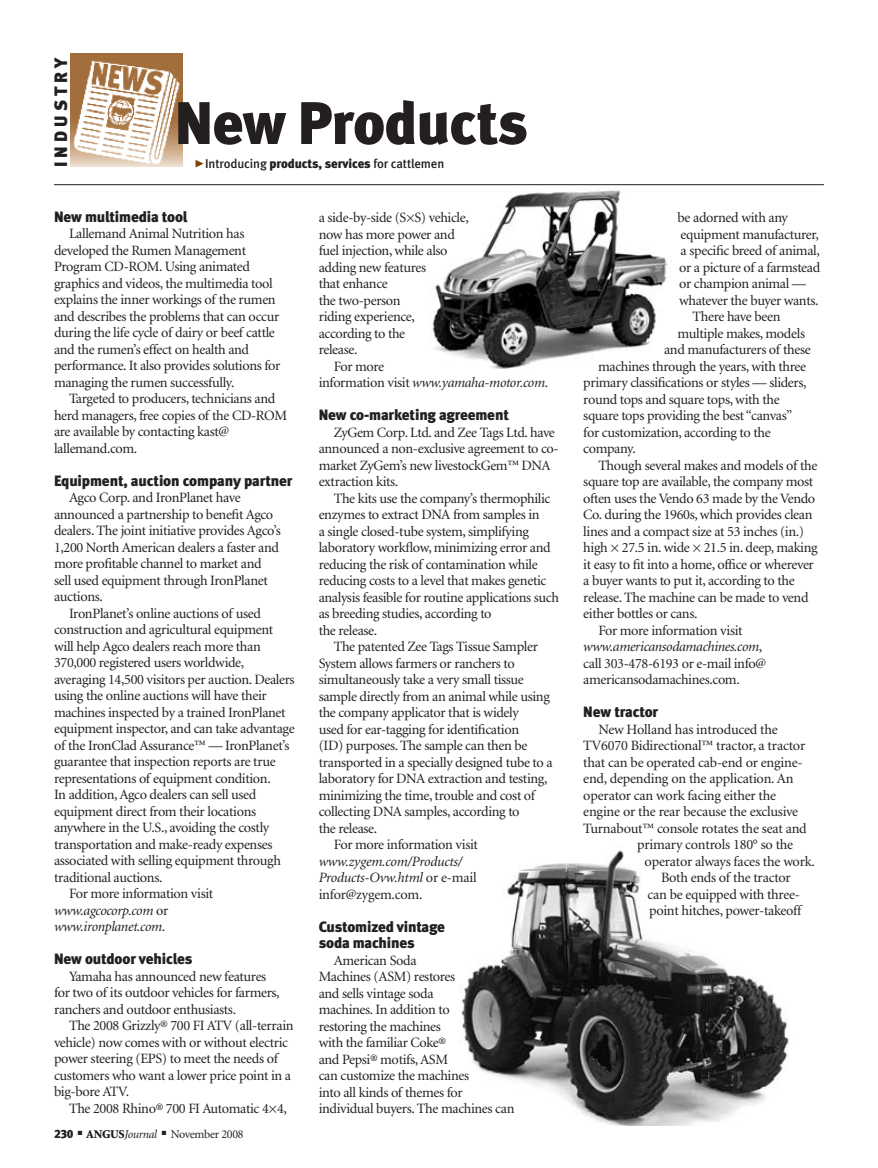
<style>
.page{position:relative;width:878px;height:1168px;background:#fff}
.page>*{position:absolute;margin:0;border:0;box-sizing:border-box;transform-origin:0 0}
.t1{font:60px "Meta Black LF";letter-spacing:-.015em;color:#231f20}
.t2{font:18px "Meta Black LF";letter-spacing:.23em;color:#231f20}
.subhead{font:15px/16.5px "Meta Black LF";letter-spacing:-.01em;color:#231f20}
.body_text{font:14.25px/16.5px "Minion";letter-spacing:-.025em;color:#231f20}
.body_text-2{font:italic 14.25px/16.5px "Minion";letter-spacing:-.025em;color:#231f20}
.t3{font:12.75px "Meta Medium LF";letter-spacing:-.01em;color:#231f20}
.t4{font:12px "Minion";letter-spacing:-.025em;color:#231f20}
.s1{font-family:"Meta Black Caps Expert";font-size:21px;color:#7c4400}
.s2{font-family:"Meta Black LF"}
.s3{font-style:normal}
.s4{font-weight:900}
.s5{font-style:italic}
</style>
<div class="page">
<img style="left:461px;top:850px;width:328px;height:275px">
<img style="left:432px;top:190px;width:236px;height:179px">
<img style="left:71px;top:54px;width:111px;height:113px">
<hr style="left:54px;top:184px;width:770px;height:1px;background:#231f20">
<p class="t2" style="left:50px;top:167px;width:112px;rotate:-90deg">In dustry</p>
<p class="t1" style="left:175px;top:87px;width:355px">New Products</p>
<p class="t3" style="left:194px;top:156px;width:252px"><span class="s1">@</span>Introducing <span class="s2">products, services</span> for cattlemen</p>
<p class="subhead" style="left:54px;top:208px;width:135px">New multimedia tool</p>
<p class="body_text" style="left:54px;top:226px;width:228px;text-indent:15px">Lallemand Animal Nutrition has developed the Rumen Management Program CD-ROM. Using animated graphics and videos, the multimedia tool explains the inner workings of the rumen and describes the problems that can occur during the life cycle of dairy or beef cattle and the rumen’s effect on health and performance. It also provides solutions for managing the rumen successfully.</p>
<p class="body_text" style="left:54px;top:391px;width:234px;text-indent:15px">Targeted to producers, technicians and herd managers, free copies of the CD-ROM are available by contacting kast@ lallemand.com.</p>
<p class="subhead" style="left:54px;top:472px;width:240px">Equipment, auction company partner</p>
<p class="body_text" style="left:54px;top:490px;width:228px;text-indent:15px">Agco Corp. and IronPlanet have announced a partnership to benefit Agco dealers. The joint initiative provides Agco’s 1,200 North American dealers a faster and more profitable channel to market and sell used equipment through IronPlanet auctions.</p>
<p class="body_text" style="left:54px;top:606px;width:242px;text-indent:15px">IronPlanet’s online auctions of used construction and agricultural equipment will help Agco dealers reach more than 370,000 registered users worldwide, averaging 14,500 visitors per auction. Dealers using the online auctions will have their machines inspected by a trained IronPlanet equipment inspector, and can take advantage of the IronClad Assurance™ — IronPlanet’s guarantee that inspection reports are true representations of equipment condition.<br>In addition, Agco dealers can sell used equipment direct from their locations anywhere in the U.S., avoiding the costly transportation and make-ready expenses associated with selling equipment through traditional auctions.</p>
<p class="body_text-2" style="left:54px;top:886px;width:161px;text-indent:15px"><span class="s3">For more information visit </span>www.agcocorp.com <span class="s3">or </span>www.ironplanet.com<span class="s3">.</span></p>
<p class="subhead" style="left:54px;top:951px;width:140px">New outdoor vehicles</p>
<p class="body_text" style="left:54px;top:969px;width:227px;text-indent:15px">Yamaha has announced new features for two of its outdoor vehicles for farmers, ranchers and outdoor enthusiasts.</p>
<p class="body_text" style="left:54px;top:1018px;width:241px;text-indent:15px">The 2008 Grizzly® 700 FI ATV (all-terrain vehicle) now comes with or without electric power steering (EPS) to meet the needs of customers who want a lower price point in a big-bore ATV.</p>
<p class="body_text" style="left:69px;top:1101px;width:219px">The 2008 Rhino® 700 FI Automatic 4×4,</p>
<p class="t4" style="left:54px;top:1128px;width:191px"><span class="s2">230</span> ■ <span class="s4">ANGUS</span><span class="s5">Journal</span> ■ November 2008</p>
<p class="body_text" style="left:318px;top:210px;width:152px">a side-by-side (S×S) vehicle, now has more power and fuel injection, while also adding new features<br>that enhance<br>the two-person<br>riding experience, according to the<br>release.</p>
<p class="body_text" style="left:318px;top:358px;width:231px;text-indent:15px">For more<br>information visit <span class="s5">www.yamaha-motor.com</span>.</p>
<p class="subhead" style="left:318px;top:406px;width:192px">New co-marketing agreement</p>
<p class="body_text" style="left:318px;top:424px;width:242px;text-indent:15px">ZyGem Corp. Ltd. and Zee Tags Ltd. have announced a non-exclusive agreement to co&shy;market ZyGem’s new livestockGem™ DNA extraction kits.</p>
<p class="body_text" style="left:318px;top:490px;width:242px;text-indent:15px">The kits use the company’s thermophilic enzymes to extract DNA from samples in<br>a single closed-tube system, simplifying laboratory workflow, minimizing error and reducing the risk of contamination while reducing costs to a level that makes genetic analysis feasible for routine applications such as breeding studies, according to<br>the release.</p>
<p class="body_text" style="left:318px;top:639px;width:235px;text-indent:15px">The patented Zee Tags Tissue Sampler System allows farmers or ranchers to simultaneously take a very small tissue sample directly from an animal while using the company applicator that is widely<br>used for ear-tagging for identification<br>(ID) purposes. The sample can then be transported in a specially designed tube to a laboratory for DNA extraction and testing, minimizing the time, trouble and cost of collecting DNA samples, according to<br>the release.</p>
<p class="body_text" style="left:318px;top:837px;width:161px;text-indent:15px">For more information visit <span class="s5">www.zygem.com/Products/<br>Products-Ovw.html</span> or e-mail infor@zygem.com.</p>
<p class="subhead" style="left:318px;top:918px;width:128px">Customized vintage soda machines</p>
<p class="body_text" style="left:318px;top:952px;width:197px;text-indent:15px">American Soda<br>Machines (ASM) restores<br>and sells vintage soda<br>machines. In addition to<br>restoring the machines<br>with the familiar Coke®<br>and Pepsi® motifs, ASM<br>can customize the machines<br>into all kinds of themes for individual buyers. The machines can</p>
<p class="body_text" style="left:677px;top:210px;width:144px">be adorned with any equipment manufacturer, a specific breed of animal, or a picture of a farmstead or champion animal — whatever the buyer wants.</p>
<p class="body_text" style="left:692px;top:309px;width:89px">There have been</p>
<p class="body_text" style="left:677px;top:325px;width:129px">multiple makes, models</p>
<p class="body_text" style="left:664px;top:342px;width:148px">and manufacturers of these</p>
<p class="body_text" style="left:598px;top:358px;width:209px">machines through the years, with three</p>
<p class="body_text" style="left:583px;top:375px;width:225px">primary classifications or styles — sliders,</p>
<p class="body_text" style="left:583px;top:391px;width:198px">round tops and square tops, with the</p>
<p class="body_text" style="left:583px;top:408px;width:210px">square tops providing the best “canvas”</p>
<p class="body_text" style="left:583px;top:424px;width:189px">for customization, according to the</p>
<p class="body_text" style="left:583px;top:441px;width:54px">company.</p>
<p class="body_text" style="left:583px;top:457px;width:236px;text-indent:15px">Though several makes and models of the square top are available, the company most often uses the Vendo 63 made by the Vendo Co. during the 1960s, which provides clean lines and a compact size at 53 inches (in.) high × 27.5 in. wide × 21.5 in. deep, making it easy to fit into a home, office or wherever a buyer wants to put it, according to the release. The machine can be made to vend either bottles or cans.</p>
<p class="body_text" style="left:583px;top:622px;width:184px;text-indent:15px">For more information visit <span class="s5">www.americansodamachines.com</span>, call 303-478-6193 or e-mail info@ americansodamachines.com.</p>
<p class="subhead" style="left:583px;top:703px;width:77px">New tractor</p>
<p class="body_text" style="left:598px;top:721px;width:181px">New Holland has introduced the</p>
<p class="body_text" style="left:583px;top:738px;width:223px">TV6070 Bidirectional™ tractor, a tractor</p>
<p class="body_text" style="left:583px;top:754px;width:221px">that can be operated cab-end or engine-</p>
<p class="body_text" style="left:583px;top:771px;width:212px">end, depending on the application. An</p>
<p class="body_text" style="left:583px;top:787px;width:194px">operator can work facing either the</p>
<p class="body_text" style="left:583px;top:804px;width:216px">engine or the rear because the exclusive</p>
<p class="body_text" style="left:583px;top:820px;width:225px">Turnabout™ console rotates the seat and</p>
<p class="body_text" style="left:637px;top:837px;width:158px">primary controls 180° so the</p>
<p class="body_text" style="left:644px;top:853px;width:172px">operator always faces the work.</p>
<p class="body_text" style="left:647px;top:870px;width:155px;text-align:center">Both ends of the tractor<br>can be equipped with three&shy;point hitches, power-takeoff</p>
</div>
